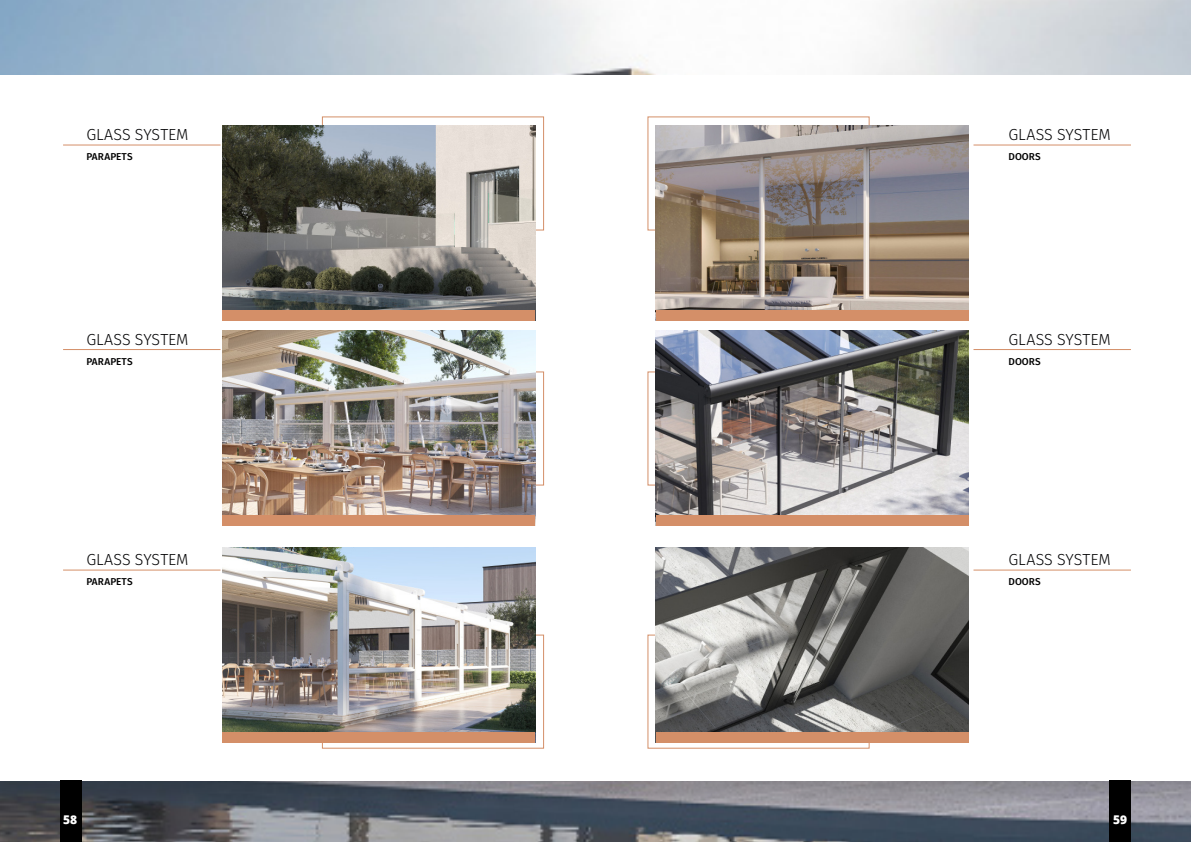
<style>
.page{position:relative;width:1191px;height:842px;background:#fff}
.page>*{position:absolute;margin:0;border:0;box-sizing:border-box;transform-origin:0 0}
.t1{font:300 16px "Fira Sans";letter-spacing:-.005em;color:#020203}
.t2{font:800 12px "Open Sans";color:#fff}
.t3{font:500 10px "Fira Sans";letter-spacing:.01em;color:#000}
</style>
<div class="page">
<img style="left:0;top:0;width:1191px;height:842px">
<div style="left:0;top:73px;width:1191px;height:737px;background:#000;opacity:.15"></div>
<div style="left:0;top:75px;width:1191px;height:705px;background:#fff"></div>
<svg style="left:321px;top:116px;width:223px;height:115px"></svg>
<svg style="left:535px;top:371px;width:9px;height:115px"></svg>
<hr style="left:63px;top:145px;width:157px;height:1px;background:#d48f68">
<hr style="left:63px;top:349px;width:157px;height:1px;background:#d48f68">
<hr style="left:63px;top:570px;width:157px;height:1px;background:#d48f68">
<img style="left:222px;top:125px;width:313px;height:185px">
<img style="left:222px;top:330px;width:313px;height:185px">
<img style="left:222px;top:548px;width:313px;height:86px">
<img style="left:222px;top:634px;width:322px;height:115px">
<div style="left:222px;top:515px;width:313px;height:10px;background:#d48f68"></div>
<div style="left:222px;top:310px;width:313px;height:10px;background:#d48f68"></div>
<svg style="left:647px;top:116px;width:223px;height:115px"></svg>
<svg style="left:647px;top:371px;width:8px;height:115px"></svg>
<hr style="left:973px;top:145px;width:158px;height:1px;background:#d48f68">
<hr style="left:973px;top:349px;width:158px;height:1px;background:#d48f68">
<hr style="left:973px;top:570px;width:158px;height:1px;background:#d48f68">
<img style="left:655px;top:125px;width:313px;height:185px">
<img style="left:655px;top:330px;width:313px;height:185px">
<img style="left:655px;top:548px;width:313px;height:86px">
<svg style="left:647px;top:634px;width:321px;height:115px;background:#8b847e"></svg>
<div style="left:655px;top:515px;width:313px;height:10px;background:#d48f68"></div>
<div style="left:655px;top:310px;width:313px;height:10px;background:#d48f68"></div>
<div style="left:60px;top:780px;width:21px;height:62px;background:#000"></div>
<div style="left:1109px;top:780px;width:22px;height:62px;background:#000"></div>
<p class="t1" style="left:86px;top:123px;width:104px">GLASS SYSTEM</p>
<p class="t1" style="left:1008px;top:123px;width:104px">GLASS SYSTEM</p>
<p class="t3" style="left:86px;top:149px;width:48px">PARAPETS</p>
<p class="t3" style="left:1008px;top:149px;width:34px">DOORS</p>
<p class="t1" style="left:86px;top:328px;width:104px">GLASS SYSTEM</p>
<p class="t1" style="left:1008px;top:328px;width:104px">GLASS SYSTEM</p>
<p class="t3" style="left:86px;top:354px;width:48px">PARAPETS</p>
<p class="t3" style="left:1008px;top:354px;width:34px">DOORS</p>
<p class="t1" style="left:86px;top:548px;width:104px">GLASS SYSTEM</p>
<p class="t1" style="left:1008px;top:548px;width:104px">GLASS SYSTEM</p>
<p class="t3" style="left:86px;top:574px;width:48px">PARAPETS</p>
<p class="t3" style="left:1008px;top:574px;width:34px">DOORS</p>
<p class="t2" style="left:63px;top:811px;width:16px">58</p>
<p class="t2" style="left:1113px;top:811px;width:16px">59</p>
</div>
